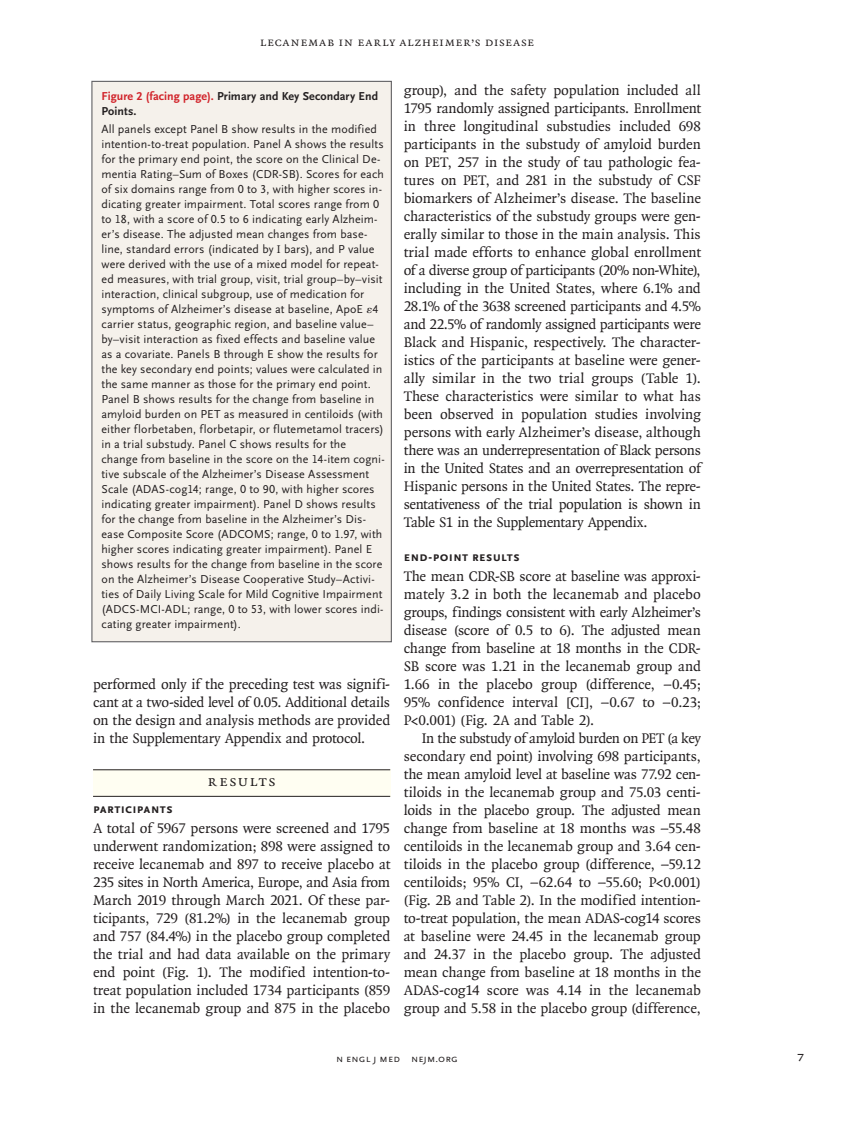
<style>
.page{position:relative;width:851px;height:1134px;background:#fff}
.page>*{position:absolute;margin:0;border:0;box-sizing:border-box;transform-origin:0 0}
.t1{font:15.75px "OTNEJM Quadraat Small Cap";letter-spacing:.09em;color:#231f20}
.t2{font:15px/18px "OTNEJM Quadraat";letter-spacing:-.01em;color:#231f20;text-align:justify}
.t3{font:14.25px "OTNEJM Quadraat Cap";color:#231f20}
.t4{font:700 13.5px "OTNEJM Scala Sans Small LF Cap";letter-spacing:.02em;color:#231f20}
.t5{font:12.75px "OTNEJM Quadraat Small Cap";letter-spacing:.055em;color:#231f20}
.t6{font:12px/15px "OTNEJM Scala Sans LF";letter-spacing:.01em;color:#231f20}
.t7{font:700 12px/15px "OTNEJM Scala Sans LF";letter-spacing:.005em;color:#231f20}
.t8{font:10.8px "OTNEJM Scala Sans LF Cap";letter-spacing:.01em;color:#231f20}
.s1{color:#d1232a}
.s2{font-family:"OTNEJM Quadraat"}
</style>
<div class="page">
<div style="left:93px;top:769px;width:297px;height:27px;background:#fffef2"></div>
<hr style="left:93px;top:796px;width:297px;height:1px;background:#231f20">
<hr style="left:93px;top:769px;width:297px;height:1px;background:#231f20">
<div style="left:92px;top:81px;width:299px;height:561px;background:#f5f1eb"></div>
<div style="left:91px;top:81px;width:301px;height:561px;border:1px solid #636366"></div>
<p class="t5" style="left:260px;top:35px;width:276px">Lecanemab in Early Alzheimer’s Disease</p>
<p class="t7" style="left:101px;top:89px;width:278px"><span class="s1">Figure 2 (facing page).</span> Primary and Key Secondary End<br>Points.</p>
<p class="t6" style="left:101px;top:122px;width:285px">All panels except Panel B show results in the modified intention-to-treat population. Panel A shows the results for the primary end point, the score on the Clinical De&shy;mentia Rating–Sum of Boxes (CDR-SB). Scores for each of six domains range from 0 to 3, with higher scores in&shy;dicating greater impairment. Total scores range from 0 to 18, with a score of 0.5 to 6 indicating early Alzheim&shy;er’s disease. The adjusted mean changes from base&shy;line, standard errors (indicated by <span class="s2">I</span> bars), and P value were derived with the use of a mixed model for repeat&shy;ed measures, with trial group, visit, trial group–by–visit interaction, clinical subgroup, use of medication for symptoms of Alzheimer’s disease at baseline, ApoE ε4 carrier status, geographic region, and baseline value– by–visit interaction as fixed effects and baseline value as a covariate. Panels B through E show the results for the key secondary end points; values were calculated in the same manner as those for the primary end point.<br>Panel B shows results for the change from baseline in amyloid burden on PET as measured in centiloids (with either florbetaben, florbetapir, or flutemetamol tracers) in a trial substudy. Panel C shows results for the change from baseline in the score on the 14-item cogni&shy;tive subscale of the Alzheimer’s Disease Assessment Scale (ADAS-cog14; range, 0 to 90, with higher scores indicating greater impairment). Panel D shows results for the change from baseline in the Alzheimer’s Dis&shy;ease Composite Score (ADCOMS; range, 0 to 1.97, with higher scores indicating greater impairment). Panel E shows results for the change from baseline in the score on the Alzheimer’s Disease Cooperative Study–Activi&shy;ties of Daily Living Scale for Mild Cognitive Impairment (ADCS-MCI-ADL; range, 0 to 53, with lower scores indi&shy;cating greater impairment).</p>
<p class="t2" style="left:93px;top:675px;width:298px">performed only if the preceding test was signifi&shy;cant at a two-sided level of 0.05. Additional details on the design and analysis methods are provided in the Supplementary Appendix and protocol.</p>
<p class="t1" style="left:208px;top:772px;width:69px">Results</p>
<p class="t4" style="left:93px;top:801px;width:81px">Participants</p>
<p class="t2" style="left:93px;top:819px;width:299px">A total of 5967 persons were screened and 1795 underwent randomization; 898 were assigned to receive lecanemab and 897 to receive placebo at 235 sites in North America, Europe, and Asia from March 2019 through March 2021. Of these par&shy;ticipants, 729 (81.2%) in the lecanemab group and 757 (84.4%) in the placebo group completed the trial and had data available on the primary end point (Fig. 1). The modified intention-to&shy;treat population included 1734 participants (859 in the lecanemab group and 875 in the placebo</p>
<p class="t2" style="left:403px;top:81px;width:299px">group), and the safety population included all 1795 randomly assigned participants. Enrollment in three longitudinal substudies included 698 participants in the substudy of amyloid burden on PET, 257 in the study of tau pathologic fea&shy;tures on PET, and 281 in the substudy of CSF biomarkers of Alzheimer’s disease. The baseline characteristics of the substudy groups were gen&shy;erally similar to those in the main analysis. This trial made efforts to enhance global enrollment of a diverse group of participants (20% non-White), including in the United States, where 6.1% and 28.1% of the 3638 screened participants and 4.5% and 22.5% of randomly assigned participants were Black and Hispanic, respectively. The character&shy;istics of the participants at baseline were gener&shy;ally similar in the two trial groups (Table 1).<br>These characteristics were similar to what has been observed in population studies involving persons with early Alzheimer’s disease, although there was an underrepresentation of Black persons in the United States and an overrepresentation of Hispanic persons in the United States. The repre&shy;sentativeness of the trial population is shown in Table S1 in the Supplementary Appendix.</p>
<p class="t4" style="left:404px;top:549px;width:117px">End-Point Results</p>
<p class="t2" style="left:404px;top:567px;width:299px">The mean CDR-SB score at baseline was approxi&shy;mately 3.2 in both the lecanemab and placebo groups, findings consistent with early Alzheimer’s disease (score of 0.5 to 6). The adjusted mean change from baseline at 18 months in the CDR-SB score was 1.21 in the lecanemab group and 1.66 in the placebo group (difference, −0.45; 95% confidence interval [CI], −0.67 to −0.23; P&lt;0.001) (Fig. 2A and Table 2).</p>
<p class="t2" style="left:404px;top:729px;width:299px;text-indent:18px">In the substudy of amyloid burden on PET (a key secondary end point) involving 698 participants, the mean amyloid level at baseline was 77.92 cen&shy;tiloids in the lecanemab group and 75.03 centi&shy;loids in the placebo group. The adjusted mean change from baseline at 18 months was −55.48 centiloids in the lecanemab group and 3.64 cen&shy;tiloids in the placebo group (difference, −59.12 centiloids; 95% CI, −62.64 to −55.60; P&lt;0.001) (Fig. 2B and Table 2). In the modified intention&shy;to-treat population, the mean ADAS-cog14 scores at baseline were 24.45 in the lecanemab group and 24.37 in the placebo group. The adjusted mean change from baseline at 18 months in the ADAS-cog14 score was 4.14 in the lecanemab group and 5.58 in the placebo group (difference,</p>
<p class="t8" style="left:336px;top:1053px;width:123px">n engl j med nejm.org</p>
<p class="t3" style="left:797px;top:1048px;width:9px">7</p>
</div>
